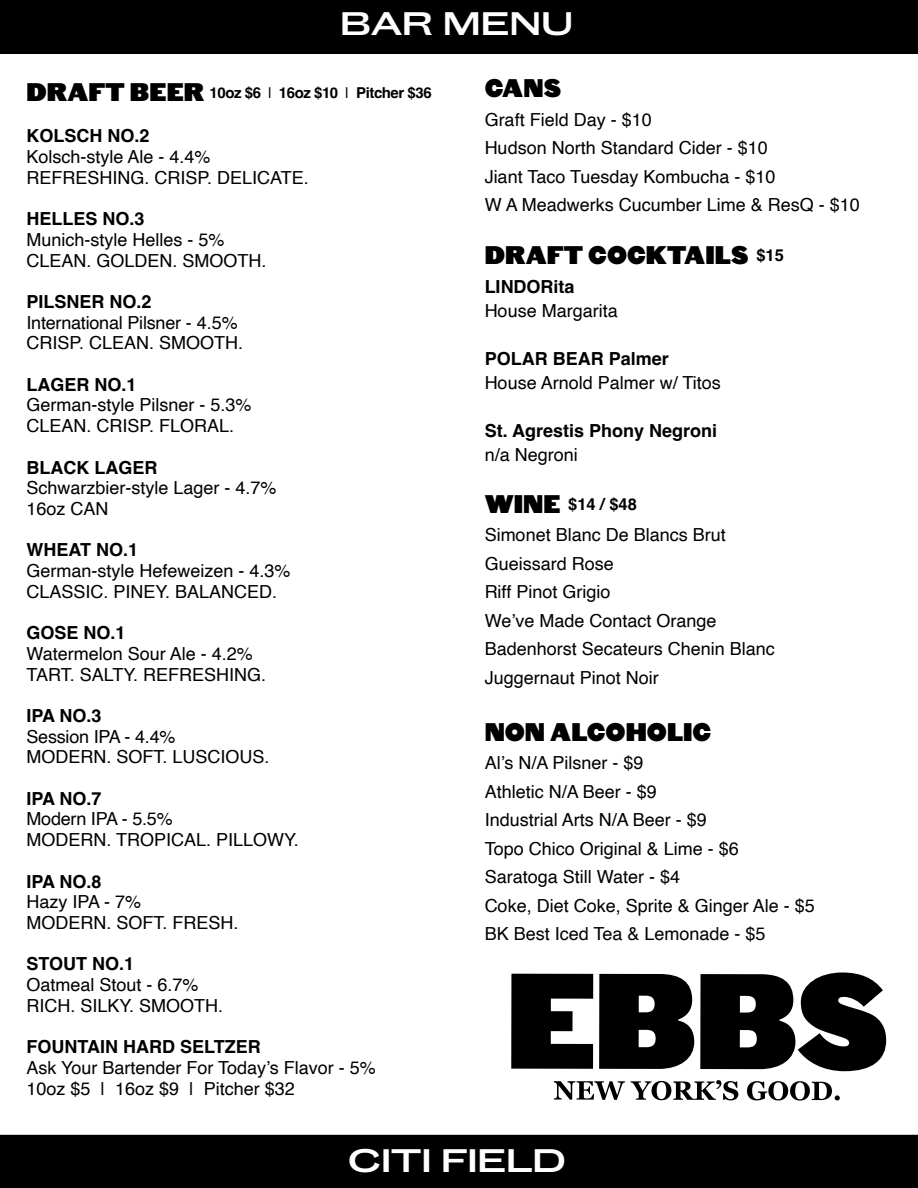
<style>
.page{position:relative;width:918px;height:1188px;background:#fff}
.page>*{position:absolute;margin:0;border:0;box-sizing:border-box;transform-origin:0 0}
.t1{font:30px "Caslon Doric Extended Trial Smbold";color:#fff}
.t2{font:25.5px "Original Sans Four";color:#000}
.t3{font:18px/28.5px "Helvetica";color:#000}
.t4{font:700 18px "Helvetica";color:#000}
.t5{font:700 16.5px "Helvetica";color:#000}
.t6{font:700 15px "Helvetica";letter-spacing:-.03em;color:#000}
.s1{font-family:"Original Sans Four";font-weight:400;font-size:25.5px}
.s2{font-weight:400}
.s3{font-family:"Helvetica";font-weight:700;font-size:16.5px}
</style>
<div class="page">
<div style="left:0;top:0;width:918px;height:54px;background:#000"></div>
<div style="left:0;top:1135px;width:918px;height:53px;background:#000"></div>
<svg style="left:511px;top:974px;width:82px;height:95px"></svg>
<svg style="left:599px;top:974px;width:95px;height:95px;background:#1f1f1f"></svg>
<svg style="left:700px;top:972px;width:186px;height:99px"></svg>
<svg style="left:554px;top:1080px;width:184px;height:20px"></svg>
<svg style="left:747px;top:1081px;width:93px;height:20px"></svg>
<h1 class="t1" style="left:340px;top:12px;width:235px">BAR MENU</h1>
<p class="t6" style="left:26px;top:84px;width:407px"><span class="s1">DRAFT BEER</span> 10oz $6 <span class="s2">|</span> 16oz $10 <span class="s2">|</span> Pitcher $36</p>
<p class="t4" style="left:26px;top:125px;width:125px">KOLSCH NO.2</p>
<p class="t3" style="left:26px;top:147px;width:284px;line-height:20.7px">Kolsch-style Ale - 4.4%<br>REFRESHING. CRISP. DELICATE.</p>
<p class="t4" style="left:26px;top:208px;width:120px">HELLES NO.3</p>
<p class="t3" style="left:26px;top:230px;width:242px;line-height:20.7px">Munich-style Helles - 5%<br>CLEAN. GOLDEN. SMOOTH.</p>
<p class="t4" style="left:26px;top:291px;width:127px">PILSNER NO.2</p>
<p class="t3" style="left:26px;top:313px;width:218px;line-height:20.7px">International Pilsner - 4.5%<br>CRISP. CLEAN. SMOOTH.</p>
<p class="t4" style="left:26px;top:373px;width:112px">LAGER NO.1</p>
<p class="t3" style="left:26px;top:395px;width:227px;line-height:20.7px">German-style Pilsner - 5.3%<br>CLEAN. CRISP. FLORAL.</p>
<p class="t4" style="left:26px;top:456px;width:132px">BLACK LAGER</p>
<p class="t3" style="left:26px;top:478px;width:252px;line-height:20.7px">Schwarzbier-style Lager - 4.7%<br>16oz CAN</p>
<p class="t4" style="left:26px;top:539px;width:113px">WHEAT NO.1</p>
<p class="t3" style="left:26px;top:561px;width:266px;line-height:20.7px">German-style Hefeweizen - 4.3%<br>CLASSIC. PINEY. BALANCED.</p>
<p class="t4" style="left:26px;top:622px;width:101px">GOSE NO.1</p>
<p class="t3" style="left:26px;top:644px;width:241px;line-height:20.7px">Watermelon Sour Ale - 4.2%<br>TART. SALTY. REFRESHING.</p>
<p class="t4" style="left:26px;top:705px;width:77px">IPA NO.3</p>
<p class="t3" style="left:26px;top:727px;width:245px;line-height:20.7px">Session IPA - 4.4%<br>MODERN. SOFT. LUSCIOUS.</p>
<p class="t4" style="left:26px;top:787px;width:77px">IPA NO.7</p>
<p class="t3" style="left:26px;top:809px;width:274px;line-height:20.7px">Modern IPA - 5.5%<br>MODERN. TROPICAL. PILLOWY.</p>
<p class="t4" style="left:26px;top:870px;width:77px">IPA NO.8</p>
<p class="t3" style="left:26px;top:892px;width:214px;line-height:20.7px">Hazy IPA - 7%<br>MODERN. SOFT. FRESH.</p>
<p class="t4" style="left:26px;top:953px;width:109px">STOUT NO.1</p>
<p class="t3" style="left:26px;top:975px;width:198px;line-height:20.7px">Oatmeal Stout - 6.7%<br>RICH. SILKY. SMOOTH.</p>
<p class="t4" style="left:26px;top:1036px;width:236px">FOUNTAIN HARD SELTZER</p>
<p class="t3" style="left:26px;top:1058px;width:351px;line-height:21.1px">Ask Your Bartender For Today’s Flavor - 5%<br>10oz $5 | 16oz $9 | Pitcher $32</p>
<h2 class="t2" style="left:485px;top:70px;width:78px">CANS</h2>
<p class="t3" style="left:485px;top:106px;width:377px">Graft Field Day - $10<br>Hudson North Standard Cider - $10<br>Jiant Taco Tuesday Kombucha - $10<br>W A Meadwerks Cucumber Lime &amp; ResQ - $10</p>
<h2 class="t2" style="left:485px;top:236px;width:301px">DRAFT COCKTAILS <span class="s3">$15</span></h2>
<p class="t4" style="left:485px;top:275px;width:91px">LINDORita</p>
<p class="t3" style="left:485px;top:297px;width:135px">House Margarita</p>
<p class="t4" style="left:485px;top:347px;width:186px">POLAR BEAR Palmer</p>
<p class="t3" style="left:485px;top:369px;width:238px">House Arnold Palmer w/ Titos</p>
<p class="t4" style="left:485px;top:419px;width:234px">St. Agrestis Phony Negroni</p>
<p class="t3" style="left:485px;top:441px;width:95px">n/a Negroni</p>
<p class="t5" style="left:485px;top:494px;width:154px"><span class="s1">WINE</span> $14 / $48</p>
<p class="t3" style="left:485px;top:521px;width:292px">Simonet Blanc De Blancs Brut<br>Gueissard Rose<br>Riff Pinot Grigio<br>We’ve Made Contact Orange<br>Badenhorst Secateurs Chenin Blanc<br>Juggernaut Pinot Noir</p>
<h2 class="t2" style="left:485px;top:713px;width:228px">NON ALCOHOLIC</h2>
<p class="t3" style="left:485px;top:749px;width:332px">Al’s N/A Pilsner - $9<br>Athletic N/A Beer - $9<br>Industrial Arts N/A Beer - $9<br>Topo Chico Original &amp; Lime - $6<br>Saratoga Still Water - $4<br>Coke, Diet Coke, Sprite &amp; Ginger Ale - $5<br>BK Best Iced Tea &amp; Lemonade - $5</p>
<h1 class="t1" style="left:348px;top:1149px;width:219px">CITI FIELD</h1>
</div>
